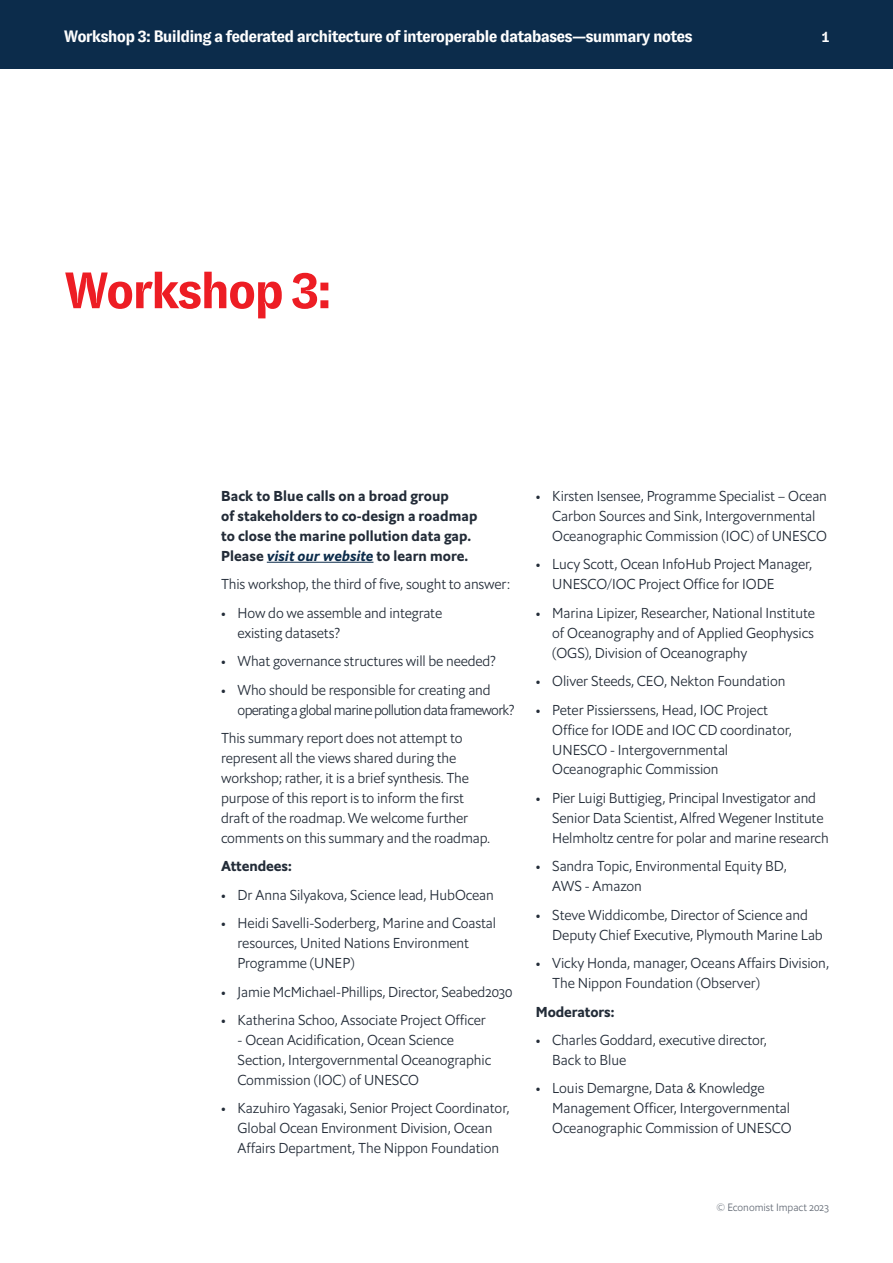
<style>
.page{position:relative;width:893px;height:1263px;background:#fff}
.page>*{position:absolute;margin:0;border:0;box-sizing:border-box;transform-origin:0 0}
.t1{font:700 51px "GT Zirkon";letter-spacing:-.05em;color:#ed1d24}
.t2{font:700 16.5px "GT Zirkon";letter-spacing:-.05em;color:#fff}
.t3{font:700 15px "GT Zirkon";color:#fff}
.t4{font:300 14.25px/20px "Econ Sans OS";letter-spacing:-.005em;color:#232c38}
.t5{font:700 14.25px/20px "Econ Sans OS";letter-spacing:.005em;color:#232c38}
.t6{font:300 14.25px/20px "Econ Sans OS";letter-spacing:-.05em;color:#232c38}
.t7{font:300 10.5px "Econ Sans OS";color:#626974}
.s1{font-style:italic;color:#0c2c4b}
</style>
<div class="page">
<div style="left:0;top:0;width:893px;height:69px;background:#0c2c4b"></div>
<hr style="left:267px;top:562px;width:106px;height:1px;background:#0c2c4b">
<p class="t2" style="left:64px;top:28px;width:630px">Workshop 3: Building a federated architecture of interoperable databases—summary notes</p>
<p class="t3" style="left:822px;top:28px;width:9px">1</p>
<h1 class="t1" style="left:64px;top:263px;width:269px">Workshop 3:</h1>
<p class="t5" style="left:221px;top:486px;width:258px">Back to Blue calls on a broad group<br>of stakeholders to co-design a roadmap to close the marine pollution data gap.<br>Please <span class="s1">visit our website</span> to learn more.</p>
<p class="t4" style="left:221px;top:574px;width:290px">This workshop, the third of five, sought to answer:</p>
<p class="t4" style="left:238px;top:603px;width:206px;text-indent:-17px">• How do we assemble and integrate existing datasets?</p>
<p class="t4" style="left:221px;top:651px;width:276px">• What governance structures will be needed?</p>
<p class="t6" style="left:238px;top:679px;width:278px;text-indent:-17px">• Who should be responsible for creating and operating a global marine pollution data framework?</p>
<p class="t4" style="left:221px;top:728px;width:270px">This summary report does not attempt to represent all the views shared during the workshop; rather, it is a brief synthesis. The purpose of this report is to inform the first draft of the roadmap. We welcome further comments on this summary and the roadmap.</p>
<p class="t5" style="left:221px;top:856px;width:72px">Attendees:</p>
<p class="t4" style="left:221px;top:885px;width:274px">• Dr Anna Silyakova, Science lead, HubOcean</p>
<p class="t4" style="left:238px;top:913px;width:260px;text-indent:-17px">• Heidi Savelli-Soderberg, Marine and Coastal resources, United Nations Environment<br>Programme (UNEP)</p>
<p class="t4" style="left:221px;top:981px;width:293px">• Jamie McMichael-Phillips, Director, Seabed2030</p>
<p class="t4" style="left:221px;top:1010px;width:266px">• Katherina Schoo, Associate Project Officer</p>
<p class="t4" style="left:238px;top:1030px;width:255px">- Ocean Acidification, Ocean Science<br>Section, Intergovernmental Oceanographic<br>Commission (IOC) of UNESCO</p>
<p class="t4" style="left:221px;top:1098px;width:290px;text-align:center">• Kazuhiro Yagasaki, Senior Project Coordinator,<br>Global Ocean Environment Division, Ocean<br>Affairs Department, The Nippon Foundation</p>
<p class="t4" style="left:552px;top:486px;width:276px;text-indent:-17px">• Kirsten Isensee, Programme Specialist – Ocean<br>Carbon Sources and Sink, Intergovernmental<br>Oceanographic Commission (IOC) of UNESCO</p>
<p class="t4" style="left:552px;top:554px;width:262px;text-indent:-17px">• Lucy Scott, Ocean InfoHub Project Manager,<br>UNESCO/IOC Project Office for IODE</p>
<p class="t4" style="left:552px;top:603px;width:264px;text-align:justify;text-indent:-17px">• Marina Lipizer, Researcher, National Institute of Oceanography and of Applied Geophysics (OGS), Division of Oceanography</p>
<p class="t4" style="left:536px;top:671px;width:251px">• Oliver Steeds, CEO, Nekton Foundation</p>
<p class="t4" style="left:552px;top:699px;width:241px;text-indent:-17px">• Peter Pissierssens, Head, IOC Project Office for IODE and IOC CD coordinator, UNESCO - Intergovernmental Oceanographic Commission</p>
<p class="t4" style="left:552px;top:788px;width:278px;text-indent:-17px">• Pier Luigi Buttigieg, Principal Investigator and<br>Senior Data Scientist, Alfred Wegener Institute<br>Helmholtz centre for polar and marine research</p>
<p class="t4" style="left:552px;top:856px;width:236px;text-indent:-17px">• Sandra Topic, Environmental Equity BD,<br>AWS - Amazon</p>
<p class="t4" style="left:552px;top:905px;width:272px;text-indent:-17px">• Steve Widdicombe, Director of Science and<br>Deputy Chief Executive, Plymouth Marine Lab</p>
<p class="t4" style="left:552px;top:953px;width:278px;text-indent:-17px">• Vicky Honda, manager, Oceans Affairs Division,<br>The Nippon Foundation (Observer)</p>
<p class="t5" style="left:536px;top:1002px;width:80px">Moderators:</p>
<p class="t4" style="left:552px;top:1030px;width:216px;text-indent:-17px">• Charles Goddard, executive director,<br>Back to Blue</p>
<p class="t4" style="left:552px;top:1078px;width:241px;text-indent:-17px">• Louis Demargne, Data &amp; Knowledge<br>Management Officer, Intergovernmental<br>Oceanographic Commission of UNESCO</p>
<p class="t7" style="left:717px;top:1201px;width:114px">© Economist Impact 2023</p>
</div>
